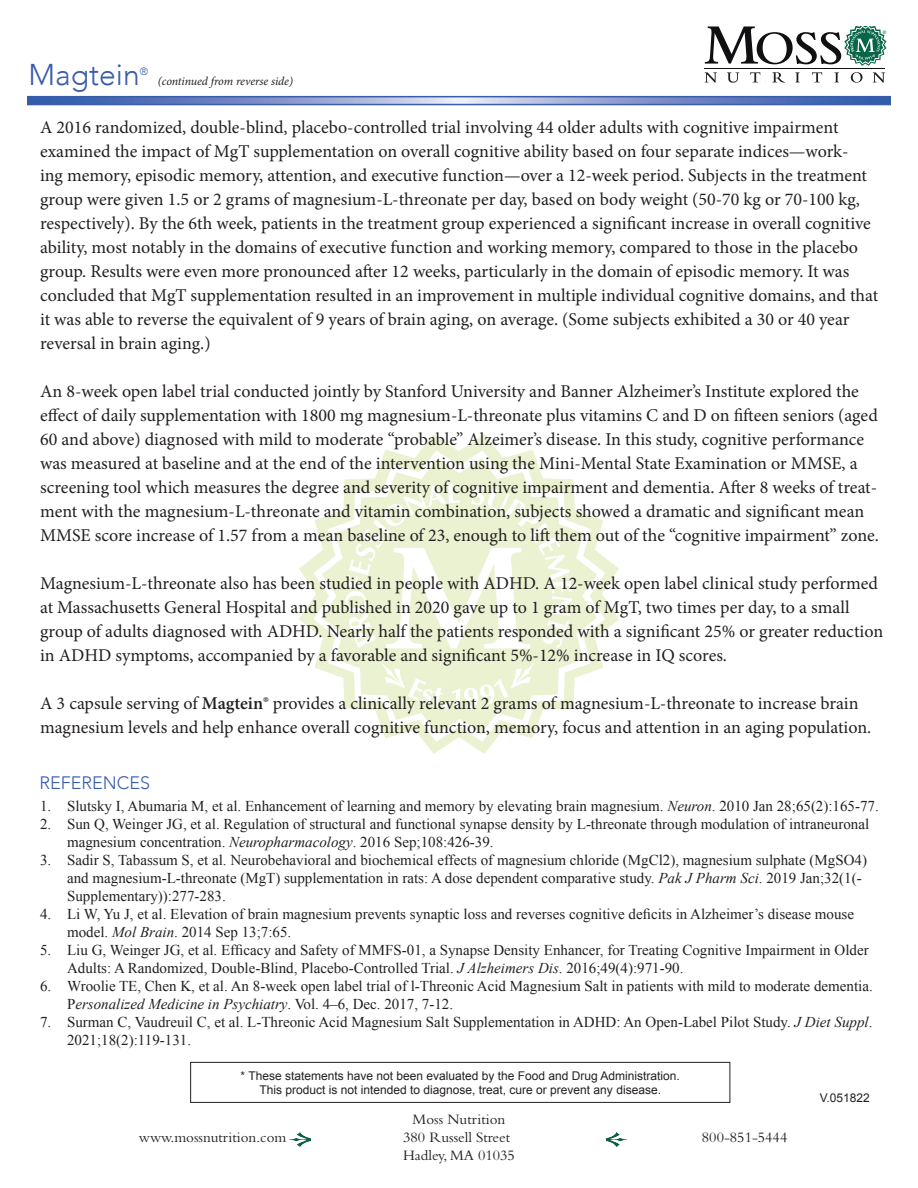
<style>
.page{position:relative;width:918px;height:1188px;background:#fff}
.page>*{position:absolute;margin:0;border:0;box-sizing:border-box;transform-origin:0 0}
.t1{font:300 30px "Avenir";color:#395daa}
.t2{font:18px/24px "Minion Pro";color:#231f20}
.t3{font:300 18px "Avenir";color:#395daa}
.t4{font:15px/18px "Times New Roman";color:#231f20}
.t5{font:15px "Bembo Std";color:#231f20}
.t6{font:12px/14.4px "Arial";color:#231f20;text-align:center}
.t7{font:italic 12px "Minion Pro";letter-spacing:-.005em;color:#231f20}
.t8{font:300 10.5px "Avenir";color:#395daa}
.t9{font:4.8px "Arial";color:#096547}
.s1{font-weight:600}
.s2{font-style:italic}
</style>
<div class="page">
<img style="left:289px;top:1132px;width:21px;height:15px">
<img style="left:606px;top:1132px;width:21px;height:15px">
<svg style="left:299px;top:434px;width:320px;height:320px"></svg>
<svg style="left:314px;top:450px;width:291px;height:292px"></svg>
<svg style="left:346px;top:483px;width:226px;height:165px"></svg>
<svg style="left:382px;top:663px;width:152px;height:45px"></svg>
<svg style="left:705px;top:72px;width:12px;height:11px"></svg>
<svg style="left:727px;top:72px;width:12px;height:11px"></svg>
<svg style="left:772px;top:72px;width:13px;height:11px"></svg>
<svg style="left:795px;top:72px;width:5px;height:10px"></svg>
<svg style="left:812px;top:72px;width:10px;height:10px"></svg>
<svg style="left:835px;top:72px;width:4px;height:10px"></svg>
<svg style="left:851px;top:72px;width:12px;height:11px"></svg>
<svg style="left:873px;top:72px;width:12px;height:11px"></svg>
<hr style="left:705px;top:69px;width:180px;height:1px;background:#101012">
<svg style="left:705px;top:26px;width:182px;height:40px"></svg>
<svg style="left:750px;top:72px;width:16px;height:11px"></svg>
<svg style="left:30px;top:99px;width:858px;height:3px;background:#7e92c8"></svg>
<div style="left:27px;top:96px;width:864px;height:9px;border:2px solid #395daa"></div>
<div style="left:190px;top:1062px;width:540px;height:41px;border:1px solid #231f20"></div>
<p class="t9" style="left:883px;top:29px;width:5px">®</p>
<h1 class="t1" style="left:29px;top:57px;width:113px">Magtein</h1>
<p class="t8" style="left:140px;top:65px;width:10px">®</p>
<p class="t7" style="left:158px;top:73px;width:137px">(continued from reverse side)</p>
<p class="t2" style="left:40px;top:116px;width:840px">A 2016 randomized, double-blind, placebo-controlled trial involving 44 older adults with cognitive impairment examined the impact of MgT supplementation on overall cognitive ability based on four separate indices—work-<br>ing memory, episodic memory, attention, and executive function—over a 12-week period. Subjects in the treatment group were given 1.5 or 2 grams of magnesium-L-threonate per day, based on body weight (50-70 kg or 70-100 kg, respectively). By the 6th week, patients in the treatment group experienced a significant increase in overall cognitive ability, most notably in the domains of executive function and working memory, compared to those in the placebo group. Results were even more pronounced after 12 weeks, particularly in the domain of episodic memory. It was concluded that MgT supplementation resulted in an improvement in multiple individual cognitive domains, and that it was able to reverse the equivalent of 9 years of brain aging, on average. (Some subjects exhibited a 30 or 40 year reversal in brain aging.)</p>
<p class="t2" style="left:40px;top:380px;width:840px">An 8-week open label trial conducted jointly by Stanford University and Banner Alzheimer’s Institute explored the effect of daily supplementation with 1800 mg magnesium-L-threonate plus vitamins C and D on fifteen seniors (aged 60 and above) diagnosed with mild to moderate “probable” Alzeimer’s disease. In this study, cognitive performance was measured at baseline and at the end of the intervention using the Mini-Mental State Examination or MMSE, a screening tool which measures the degree and severity of cognitive impairment and dementia. After 8 weeks of treat&shy;ment with the magnesium-L-threonate and vitamin combination, subjects showed a dramatic and significant mean MMSE score increase of 1.57 from a mean baseline of 23, enough to lift them out of the “cognitive impairment” zone.</p>
<p class="t2" style="left:40px;top:572px;width:845px">Magnesium-L-threonate also has been studied in people with ADHD. A 12-week open label clinical study performed at Massachusetts General Hospital and published in 2020 gave up to 1 gram of MgT, two times per day, to a small group of adults diagnosed with ADHD. Nearly half the patients responded with a significant 25% or greater reduction in ADHD symptoms, accompanied by a favorable and significant 5%-12% increase in IQ scores.</p>
<p class="t2" style="left:40px;top:691px;width:833px">A 3 capsule serving of <span class="s1">Magtein®</span> provides a clinically relevant 2 grams of magnesium-L-threonate to increase brain magnesium levels and help enhance overall cognitive function, memory, focus and attention in an aging population.</p>
<p class="t3" style="left:39px;top:772px;width:112px">REFERENCES</p>
<p class="t4" style="left:40px;top:797px;width:840px">1. Slutsky I, Abumaria M, et al. Enhancement of learning and memory by elevating brain magnesium. <span class="s2">Neuron</span>. 2010 Jan 28;65(2):165-77.</p>
<p class="t4" style="left:67px;top:815px;width:804px;text-indent:-27px">2. Sun Q, Weinger JG, et al. Regulation of structural and functional synapse density by L-threonate through modulation of intraneuronal magnesium concentration. <span class="s2">Neuropharmacology</span>. 2016 Sep;108:426-39.</p>
<p class="t4" style="left:67px;top:851px;width:801px;text-indent:-27px">3. Sadir S, Tabassum S, et al. Neurobehavioral and biochemical effects of magnesium chloride (MgCl2), magnesium sulphate (MgSO4) and magnesium-L-threonate (MgT) supplementation in rats: A dose dependent comparative study. <span class="s2">Pak J Pharm Sci</span>. 2019 Jan;32(1(-<br>Supplementary)):277-283.</p>
<p class="t4" style="left:67px;top:905px;width:788px;text-indent:-27px">4. Li W, Yu J, et al. Elevation of brain magnesium prevents synaptic loss and reverses cognitive deficits in Alzheimer’s disease mouse model. <span class="s2">Mol Brain</span>. 2014 Sep 13;7:65.</p>
<p class="t4" style="left:67px;top:941px;width:803px;text-indent:-27px">5. Liu G, Weinger JG, et al. Efficacy and Safety of MMFS-01, a Synapse Density Enhancer, for Treating Cognitive Impairment in Older<br>Adults: A Randomized, Double-Blind, Placebo-Controlled Trial. <span class="s2">J Alzheimers Dis</span>. 2016;49(4):971-90.</p>
<p class="t4" style="left:67px;top:977px;width:807px;text-indent:-27px">6. Wroolie TE, Chen K, et al. An 8-week open label trial of l-Threonic Acid Magnesium Salt in patients with mild to moderate dementia.<br>P<span class="s2">ersonalized Medicine in Psychiatry</span>. Vol. 4–6, Dec. 2017, 7-12.</p>
<p class="t4" style="left:67px;top:1013px;width:807px;text-indent:-27px">7. Surman C, Vaudreuil C, et al. L-Threonic Acid Magnesium Salt Supplementation in ADHD: An Open-Label Pilot Study. <span class="s2">J Diet Suppl</span>.<br>2021;18(2):119-131.</p>
<p class="t6" style="left:241px;top:1068px;width:441px">* These statements have not been evaluated by the Food and Drug Administration.<br>This product is not intended to diagnose, treat, cure or prevent any disease.</p>
<p class="t5" style="left:413px;top:1111px;width:94px">Moss Nutrition</p>
<p class="t5" style="left:139px;top:1129px;width:149px">www.mossnutrition.com</p>
<p class="t5" style="left:403px;top:1129px;width:109px">380 Russell Street</p>
<p class="t5" style="left:702px;top:1129px;width:87px">800-851-5444</p>
<p class="t5" style="left:403px;top:1147px;width:113px">Hadley, MA 01035</p>
<p class="t6" style="left:820px;top:1091px;width:52px">V.051822</p>
</div>
